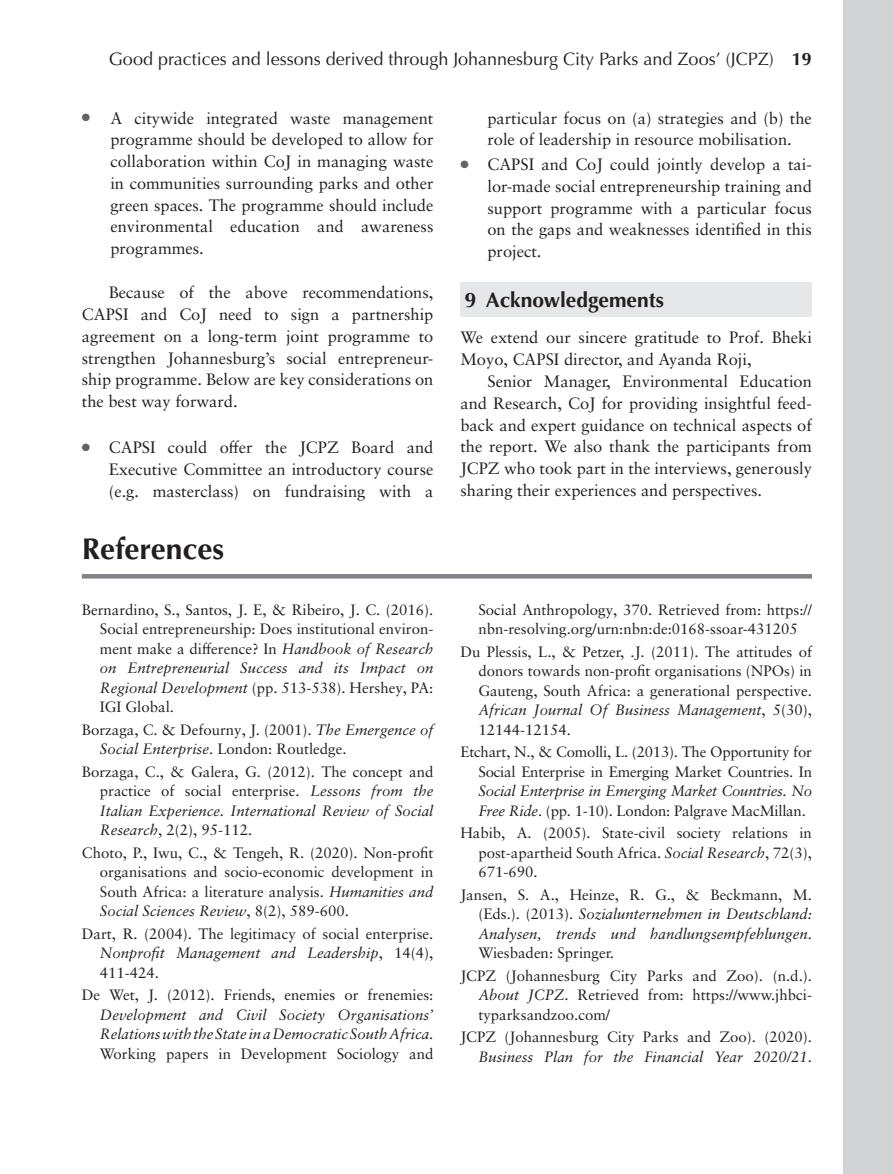
<style>
.page{position:relative;width:893px;height:1174px;background:#fff}
.page>*{position:absolute;margin:0;border:0;box-sizing:border-box;transform-origin:0 0}
.t1{font:700 30px "Optima LT Std";color:#231f20}
.t2{font:700 21px "Optima LT Std";color:#231f20}
.t3{font:18px "Optima LT Std";color:#231f20}
.t4{font:16.5px/21.8px "Sabon LT Pro";color:#231f20;text-align:justify}
.t5{font:15px/19.5px "Sabon LT Pro";color:#231f20;text-align:justify}
.t6{font:italic 15px/19.5px "Sabon LT Pro";color:#231f20;text-align:justify}
.s1{font-weight:700}
.s2{color:#636366}
.s3{font-style:italic}
.s4{font-style:normal}
</style>
<div class="page">
<div style="left:843px;top:0;width:50px;height:1174px;background:#d1d2d4"></div>
<hr style="left:82px;top:574px;width:730px;height:4px;background:#808285">
<div style="left:460px;top:282px;width:352px;height:35px;background:#e6e7e9"></div>
<p class="t3" style="left:109px;top:48px;width:704px">Good practices and lessons derived through Johannesburg City Parks and Zoos’ (JCPZ) <span class="s1">19</span></p>
<p class="t4" style="left:110px;top:107px;width:325px;text-indent:-29px"><span class="s2">●</span> A citywide integrated waste management programme should be developed to allow for collaboration within CoJ in managing waste in communities surrounding parks and other green spaces. The programme should include environmental education and awareness programmes.</p>
<p class="t4" style="left:82px;top:281px;width:353px;text-indent:27px">Because of the above recommendations, CAPSI and CoJ need to sign a partnership agreement on a long-term joint programme to strengthen Johannesburg’s social entrepreneur&shy;ship programme. Below are key considerations on the best way forward.</p>
<p class="t4" style="left:109px;top:436px;width:326px;text-indent:-27px"><span class="s2">●</span> CAPSI could offer the JCPZ Board and Executive Committee an introductory course (e.g. masterclass) on fundraising with a</p>
<h1 class="t1" style="left:82px;top:531px;width:144px">References</h1>
<p class="t5" style="left:100px;top:599px;width:335px;text-indent:-18px">Bernardino, S., Santos, J. E, &amp; Ribeiro, J. C. (2016).<br>Social entrepreneurship: Does institutional environ&shy;ment make a difference? In <span class="s3">Handbook of Research on Entrepreneurial Success and its Impact on Regional Development</span> (pp. 513-538). Hershey, PA:<br>IGI Global.</p>
<p class="t5" style="left:100px;top:719px;width:335px;text-indent:-18px">Borzaga, C. &amp; Defourny, J. (2001). <span class="s3">The Emergence of<br>Social Enterprise</span>. London: Routledge.</p>
<p class="t5" style="left:100px;top:761px;width:335px;text-indent:-18px">Borzaga, C., &amp; Galera, G. (2012). The concept and practice of social enterprise. <span class="s3">Lessons from the Italian Experience. International Review of Social Research</span>, 2(2), 95-112.</p>
<p class="t5" style="left:100px;top:842px;width:335px;text-indent:-18px">Choto, P., Iwu, C., &amp; Tengeh, R. (2020). Non-profit organisations and socio-economic development in South Africa: a literature analysis. <span class="s3">Humanities and Social Sciences Review</span>, 8(2), 589-600.</p>
<p class="t5" style="left:100px;top:923px;width:335px;text-indent:-18px">Dart, R. (2004). The legitimacy of social enterprise.<br><span class="s3">Nonprofit Management and Leadership</span>, 14(4), 411-424.</p>
<p class="t5" style="left:82px;top:985px;width:353px">De Wet, J. (2012). Friends, enemies or frenemies:</p>
<p class="t6" style="left:100px;top:1004px;width:335px">Development and Civil Society Organisations’ Relations with the State in a Democratic South Africa<span class="s4">.<br>Working papers in Development Sociology and</span></p>
<p class="t4" style="left:487px;top:107px;width:326px">particular focus on (a) strategies and (b) the role of leadership in resource mobilisation.</p>
<p class="t4" style="left:487px;top:153px;width:326px;text-indent:-27px"><span class="s2">●</span> CAPSI and CoJ could jointly develop a tai&shy;lor-made social entrepreneurship training and support programme with a particular focus on the gaps and weaknesses identified in this project.</p>
<h2 class="t2" style="left:465px;top:287px;width:200px">9 Acknowledgements</h2>
<p class="t4" style="left:460px;top:326px;width:353px">We extend our sincere gratitude to Prof. Bheki<br>Moyo, CAPSI director, and Ayanda Roji,</p>
<p class="t4" style="left:460px;top:370px;width:353px;text-indent:27px">Senior Manager, Environmental Education and Research, CoJ for providing insightful feed&shy;back and expert guidance on technical aspects of the report. We also thank the participants from JCPZ who took part in the interviews, generously sharing their experiences and perspectives.</p>
<p class="t5" style="left:478px;top:599px;width:335px">Social Anthropology, 370. Retrieved from: https:// nbn-resolving.org/urn:nbn:de:0168-ssoar-431205</p>
<p class="t5" style="left:478px;top:641px;width:335px;text-indent:-18px">Du Plessis, L., &amp; Petzer, .J. (2011). The attitudes of donors towards non-profit organisations (NPOs) in Gauteng, South Africa: a generational perspective.<br><span class="s3">African Journal Of Business Management</span>, 5(30), 12144-12154.</p>
<p class="t5" style="left:460px;top:742px;width:353px;text-align:right">Etchart, N., &amp; Comolli, L. (2013). The Opportunity for<br>Social Enterprise in Emerging Market Countries. In</p>
<p class="t6" style="left:478px;top:781px;width:335px">Social Enterprise in Emerging Market Countries. No<br>Free Ride<span class="s4">. (pp. 1-10). London: Palgrave MacMillan.</span></p>
<p class="t5" style="left:478px;top:823px;width:335px;text-indent:-18px">Habib, A. (2005). State-civil society relations in post-apartheid South Africa. <span class="s3">Social Research</span>, 72(3), 671-690.</p>
<p class="t5" style="left:478px;top:884px;width:335px;text-indent:-18px">Jansen, S. A., Heinze, R. G., &amp; Beckmann, M. (Eds.). (2013). <span class="s3">Sozialunternehmen in Deutschland:<br>Analysen, trends und handlungsempfehlungen</span>.<br>Wiesbaden: Springer.</p>
<p class="t5" style="left:478px;top:965px;width:335px;text-indent:-18px">JCPZ (Johannesburg City Parks and Zoo). (n.d.).<br><span class="s3">About JCPZ</span>. Retrieved from: https://www.jhbci&shy;typarksandzoo.com/</p>
<p class="t5" style="left:460px;top:1027px;width:353px;text-align:right">JCPZ (Johannesburg City Parks and Zoo). (2020).<br><span class="s3">Business Plan for the Financial Year 2020/21</span>.</p>
</div>
